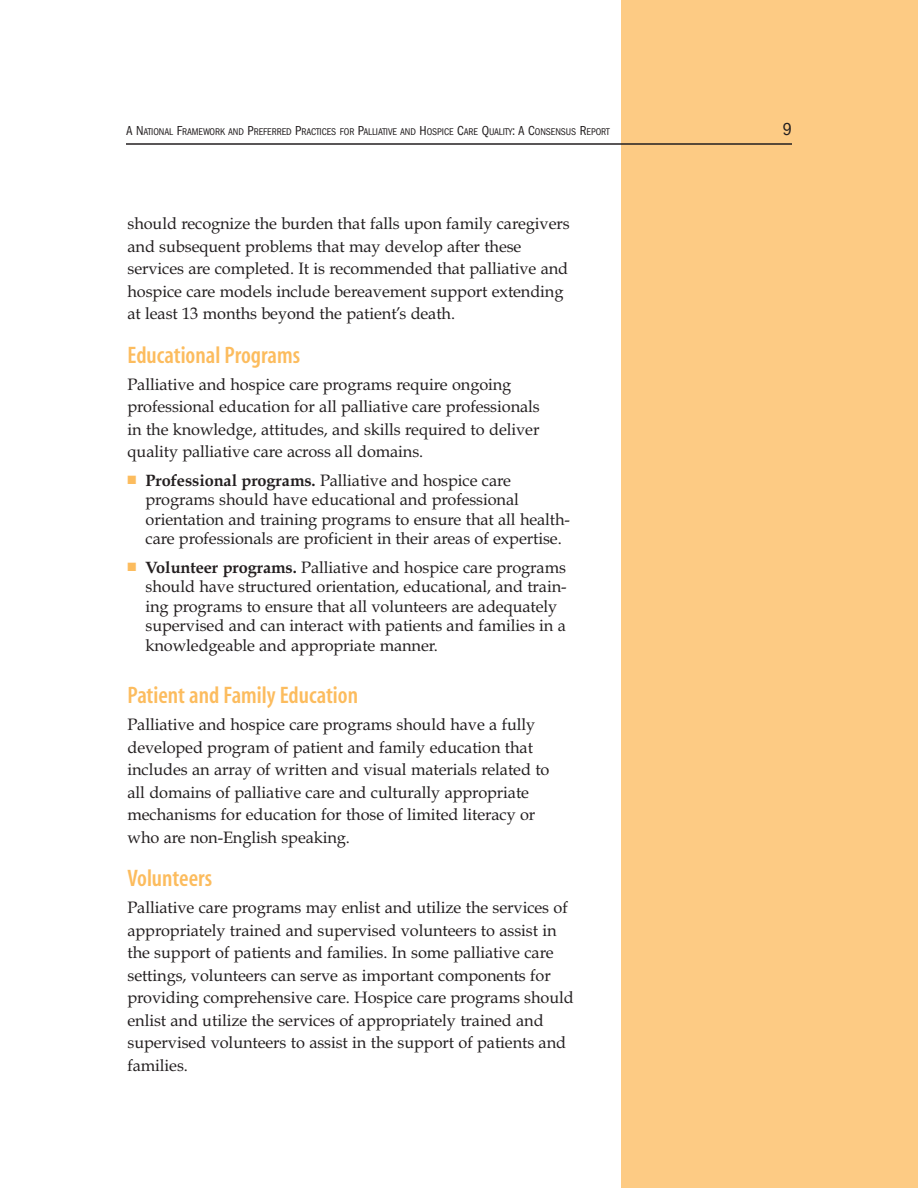
<style>
.page{position:relative;width:918px;height:1188px;background:#fff}
.page>*{position:absolute;margin:0;border:0;box-sizing:border-box;transform-origin:0 0}
.t1{font:24px "Myriad MM.565.300";color:#fcbc5e}
.t2{font:condensed 18px "Franklin Gothic";color:#231f20}
.t3{font:16.5px/22.5px "Book Antiqua";letter-spacing:-.005em;color:#231f20}
.t4{font:condensed 10.2px "Franklin Gothic";letter-spacing:-.005em;color:#231f20}
.s1{font-size:13.5px}
.s2{color:#fcbc5e}
.s3{font-weight:700}
</style>
<div class="page">
<div style="left:621px;top:0;width:297px;height:1188px;background:#fdcb84"></div>
<hr style="left:126px;top:143px;width:666px;height:2px;background:#231f20">
<p class="t4" style="left:126px;top:128px;width:485px"><span class="s1">A N</span>ATIONAL <span class="s1">F</span>RAMEWORK AND <span class="s1">P</span>REFERRED <span class="s1">P</span>RACTICES FOR <span class="s1">P</span>ALLIATIVE AND <span class="s1">H</span>OSPICE <span class="s1">C</span>ARE <span class="s1">Q</span>UALITY<span class="s1">: A C</span>ONSENSUS <span class="s1">R</span>EPORT</p>
<p class="t2" style="left:783px;top:123px;width:11px">9</p>
<p class="t3" style="left:128px;top:213px;width:444px">should recognize the burden that falls upon family caregivers and subsequent problems that may develop after these services are completed. It is recommended that palliative and hospice care models include bereavement support extending at least 13 months beyond the patient’s death.</p>
<h1 class="t1" style="left:128px;top:346px;width:174px">Educational Programs</h1>
<p class="t3" style="left:128px;top:373px;width:414px">Palliative and hospice care programs require ongoing professional education for all palliative care professionals in the knowledge, attitudes, and skills required to deliver quality palliative care across all domains.</p>
<p class="t3" style="left:146px;top:471px;width:426px;line-height:19.5px;text-indent:-18px"><span class="s2">■</span> <span class="s3">Professional programs.</span> Palliative and hospice care programs should have educational and professional orientation and training programs to ensure that all health&shy;care professionals are proficient in their areas of expertise.</p>
<p class="t3" style="left:146px;top:558px;width:423px;line-height:19.5px;text-indent:-18px"><span class="s2">■</span> <span class="s3">Volunteer programs.</span> Palliative and hospice care programs should have structured orientation, educational, and train&shy;ing programs to ensure that all volunteers are adequately supervised and can interact with patients and families in a knowledgeable and appropriate manner.</p>
<h1 class="t1" style="left:128px;top:687px;width:232px">Patient and Family Education</h1>
<p class="t3" style="left:127px;top:714px;width:424px">Palliative and hospice care programs should have a fully developed program of patient and family education that includes an array of written and visual materials related to all domains of palliative care and culturally appropriate mechanisms for education for those of limited literacy or who are non-English speaking.</p>
<h1 class="t1" style="left:128px;top:870px;width:86px">Volunteers</h1>
<p class="t3" style="left:128px;top:897px;width:448px">Palliative care programs may enlist and utilize the services of appropriately trained and supervised volunteers to assist in the support of patients and families. In some palliative care settings, volunteers can serve as important components for providing comprehensive care. Hospice care programs should enlist and utilize the services of appropriately trained and supervised volunteers to assist in the support of patients and families.</p>
</div>
